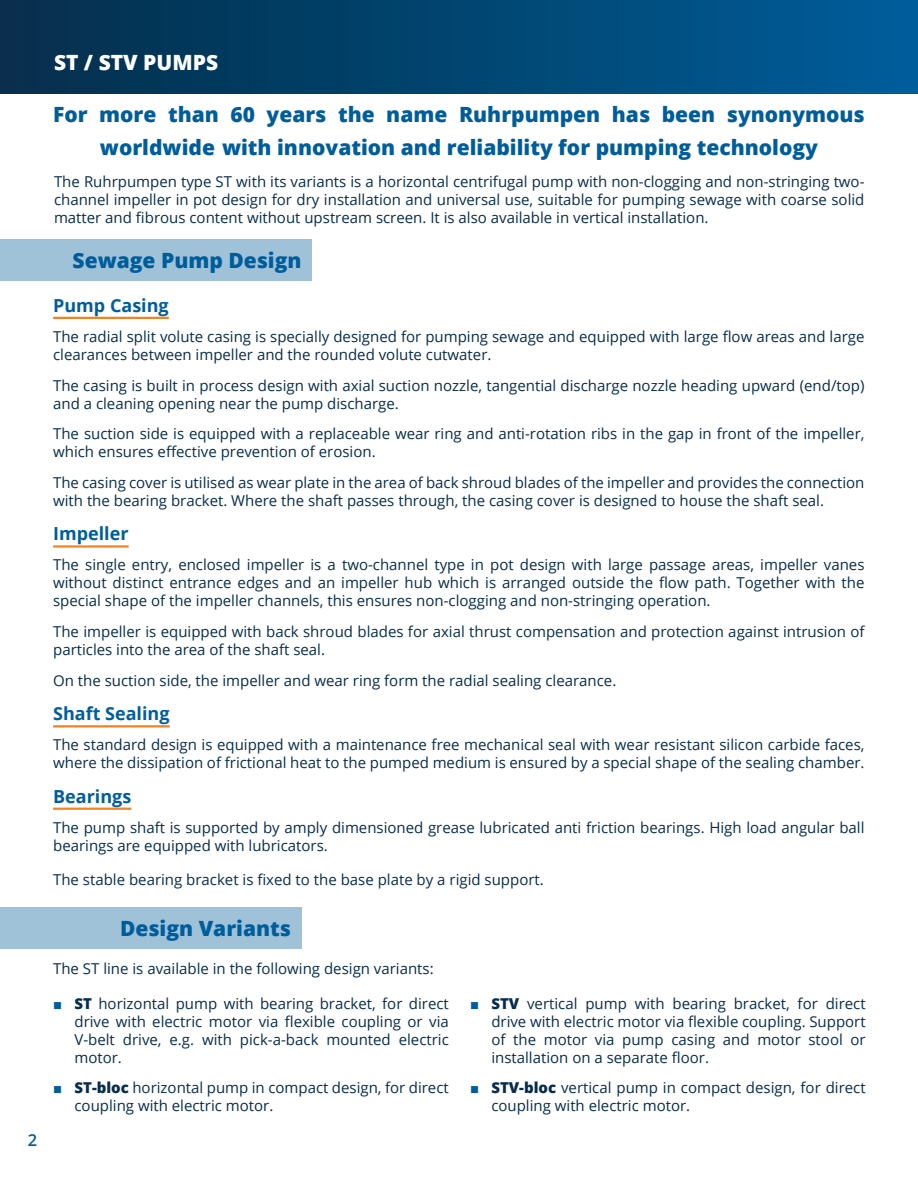
<style>
.page{position:relative;width:918px;height:1188px;background:#fff}
.page>*{position:absolute;margin:0;border:0;box-sizing:border-box;transform-origin:0 0}
.H2_-_back_cover_titl{font:800 21px/32.4px "Open Sans";color:#005d9c;text-align:center}
.t1{font:800 21px "Open Sans";color:#fff}
.H3_Title_-_underline{font:700 18px "Open Sans";color:#005d9c}
.t2{font:600 16.5px "Open Sans";color:#005d9c}
.Paragraph_-_back_cov{font:15px/18px "Open Sans";color:#082d4c}
.s1{font-family:"Arial";font-weight:900;color:#005d9c}
.s2{font-weight:800}
</style>
<div class="page">
<hr style="left:53px;top:317px;width:116px;height:2px;background:#f58220">
<hr style="left:53px;top:545px;width:76px;height:3px;background:#f58220">
<hr style="left:53px;top:725px;width:117px;height:2px;background:#f58220">
<hr style="left:53px;top:808px;width:78px;height:2px;background:#f58220">
<div style="left:0;top:240px;width:312px;height:41px;background:#9fc2d9"></div>
<div style="left:0;top:907px;width:302px;height:41px;background:#9fc2d9"></div>
<div style="left:0;top:0;width:918px;height:94px;background:linear-gradient(to right,#052e4a,#005d99)"></div>
<p class="t2" style="left:28px;top:1129px;width:11px">2</p>
<h1 class="t1" style="left:54px;top:46px;width:166px">ST / STV PUMPS</h1>
<p class="H2_-_back_cover_titl" style="left:53px;top:98px;width:813px">For more than 60 years the name Ruhrpumpen has been synonymous worldwide with innovation and reliability for pumping technology</p>
<p class="Paragraph_-_back_cov" style="left:54px;top:173px;width:812px;text-align:justify">The Ruhrpumpen type ST with its variants is a horizontal centrifugal pump with non-clogging and non-stringing two&shy;channel impeller in pot design for dry installation and universal use, suitable for pumping sewage with coarse solid matter and fibrous content without upstream screen. It is also available in vertical installation.</p>
<p class="H2_-_back_cover_titl" style="left:73px;top:243px;width:230px">Sewage Pump Design</p>
<p class="H3_Title_-_underline" style="left:53px;top:293px;width:117px">Pump Casing</p>
<p class="Paragraph_-_back_cov" style="left:53px;top:327px;width:813px">The radial split volute casing is specially designed for pumping sewage and equipped with large flow areas and large clearances between impeller and the rounded volute cutwater.</p>
<p class="Paragraph_-_back_cov" style="left:53px;top:376px;width:813px">The casing is built in process design with axial suction nozzle, tangential discharge nozzle heading upward (end/top) and a cleaning opening near the pump discharge.</p>
<p class="Paragraph_-_back_cov" style="left:53px;top:425px;width:813px">The suction side is equipped with a replaceable wear ring and anti-rotation ribs in the gap in front of the impeller, which ensures effective prevention of erosion.</p>
<p class="Paragraph_-_back_cov" style="left:53px;top:473px;width:813px">The casing cover is utilised as wear plate in the area of back shroud blades of the impeller and provides the connection with the bearing bracket. Where the shaft passes through, the casing cover is designed to house the shaft seal.</p>
<p class="H3_Title_-_underline" style="left:53px;top:521px;width:77px">Impeller</p>
<p class="Paragraph_-_back_cov" style="left:53px;top:556px;width:813px;text-align:justify">The single entry, enclosed impeller is a two-channel type in pot design with large passage areas, impeller vanes without distinct entrance edges and an impeller hub which is arranged outside the flow path. Together with the special shape of the impeller channels, this ensures non-clogging and non-stringing operation.</p>
<p class="Paragraph_-_back_cov" style="left:53px;top:622px;width:813px">The impeller is equipped with back shroud blades for axial thrust compensation and protection against intrusion of particles into the area of the shaft seal.</p>
<p class="Paragraph_-_back_cov" style="left:53px;top:671px;width:565px">On the suction side, the impeller and wear ring form the radial sealing clearance.</p>
<p class="H3_Title_-_underline" style="left:53px;top:701px;width:118px">Shaft Sealing</p>
<p class="Paragraph_-_back_cov" style="left:53px;top:736px;width:813px">The standard design is equipped with a maintenance free mechanical seal with wear resistant silicon carbide faces, where the dissipation of frictional heat to the pumped medium is ensured by a special shape of the sealing chamber.</p>
<p class="H3_Title_-_underline" style="left:53px;top:783px;width:80px">Bearings</p>
<p class="Paragraph_-_back_cov" style="left:53px;top:818px;width:813px">The pump shaft is supported by amply dimensioned grease lubricated anti friction bearings. High load angular ball bearings are equipped with lubricators.</p>
<p class="Paragraph_-_back_cov" style="left:53px;top:870px;width:492px">The stable bearing bracket is fixed to the base plate by a rigid support.</p>
<p class="H2_-_back_cover_titl" style="left:120px;top:911px;width:173px">Design Variants</p>
<p class="Paragraph_-_back_cov" style="left:53px;top:959px;width:382px">The ST line is available in the following design variants:</p>
<p class="Paragraph_-_back_cov" style="left:75px;top:994px;width:376px;text-align:justify;text-indent:-21px"><span class="s1">■</span> <span class="s2">ST</span> horizontal pump with bearing bracket, for direct drive with electric motor via flexible coupling or via V-belt drive, e.g. with pick-a-back mounted electric motor.</p>
<p class="Paragraph_-_back_cov" style="left:75px;top:1079px;width:376px;text-indent:-21px"><span class="s1">■</span> <span class="s2">ST-bloc</span> horizontal pump in compact design, for direct coupling with electric motor.</p>
<p class="Paragraph_-_back_cov" style="left:491px;top:994px;width:376px;text-align:justify;text-indent:-21px"><span class="s1">■</span> <span class="s2">STV</span> vertical pump with bearing bracket, for direct drive with electric motor via flexible coupling. Support of the motor via pump casing and motor stool or installation on a separate floor.</p>
<p class="Paragraph_-_back_cov" style="left:491px;top:1079px;width:376px;text-indent:-21px"><span class="s1">■</span> <span class="s2">STV-bloc</span> vertical pump in compact design, for direct coupling with electric motor.</p>
</div>
